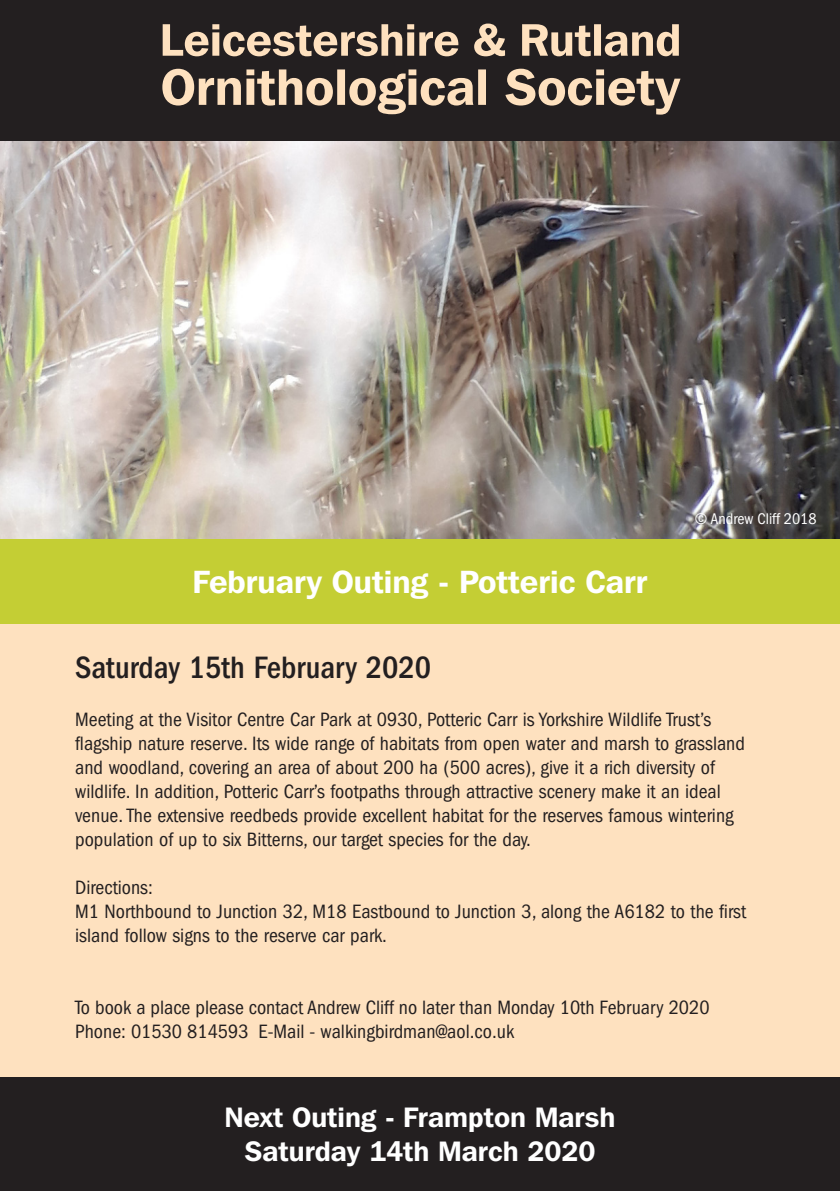
<style>
.page{position:relative;width:840px;height:1191px;background:#fff}
.page>*{position:absolute;margin:0;border:0;box-sizing:border-box;transform-origin:0 0}
.t1{font:600 32px "Franklin Gothic IT Cby BT";color:#fff}
.t2{font:500 condensed 32px "Franklin Gothic";color:#231f20}
.t3{font:600 28px/34px "Franklin Gothic IT Cby BT";color:#fff;text-align:center}
.t4{font:condensed 20px/24px "Franklin Gothic";color:#231f20}
.t5{font:condensed 16px "Franklin Gothic";color:#fff}
</style>
<div class="page">
<div style="left:0;top:0;width:839px;height:1191px;background:#fee1bf"></div>
<div style="left:0;top:0;width:839px;height:142px;background:#231f20"></div>
<div style="left:0;top:539px;width:839px;height:85px;background:#c4ce34"></div>
<div style="left:0;top:1077px;width:839px;height:114px;background:#231f20"></div>
<svg style="left:162px;top:69px;width:518px;height:46px"></svg>
<svg style="left:162px;top:24px;width:516px;height:32px"></svg>
<img style="left:0;top:142px;width:839px;height:397px">
<p class="t1" style="left:192px;top:561px;width:456px">February Outing - Potteric Carr</p>
<p class="t5" style="left:694px;top:509px;width:123px">© Andrew Cliff 2018</p>
<p class="t2" style="left:75px;top:649px;width:357px">Saturday 15th February 2020</p>
<p class="t4" style="left:75px;top:707px;width:671px">Meeting at the Visitor Centre Car Park at 0930, Potteric Carr is Yorkshire Wildlife Trust’s flagship nature reserve. Its wide range of habitats from open water and marsh to grassland and woodland, covering an area of about 200 ha (500 acres), give it a rich diversity of wildlife. In addition, Potteric Carr’s footpaths through attractive scenery make it an ideal venue. The extensive reedbeds provide excellent habitat for the reserves famous wintering population of up to six Bitterns, our target species for the day.</p>
<p class="t4" style="left:75px;top:875px;width:672px">Directions:<br>M1 Northbound to Junction 32, M18 Eastbound to Junction 3, along the A6182 to the first island follow signs to the reserve car park.</p>
<p class="t4" style="left:75px;top:995px;width:635px">To book a place please contact Andrew Cliff no later than Monday 10th February 2020<br>Phone: 01530 814593 E-Mail - walkingbirdman@aol.co.uk</p>
<p class="t3" style="left:224px;top:1099px;width:392px">Next Outing - Frampton Marsh<br>Saturday 14th March 2020</p>
</div>
